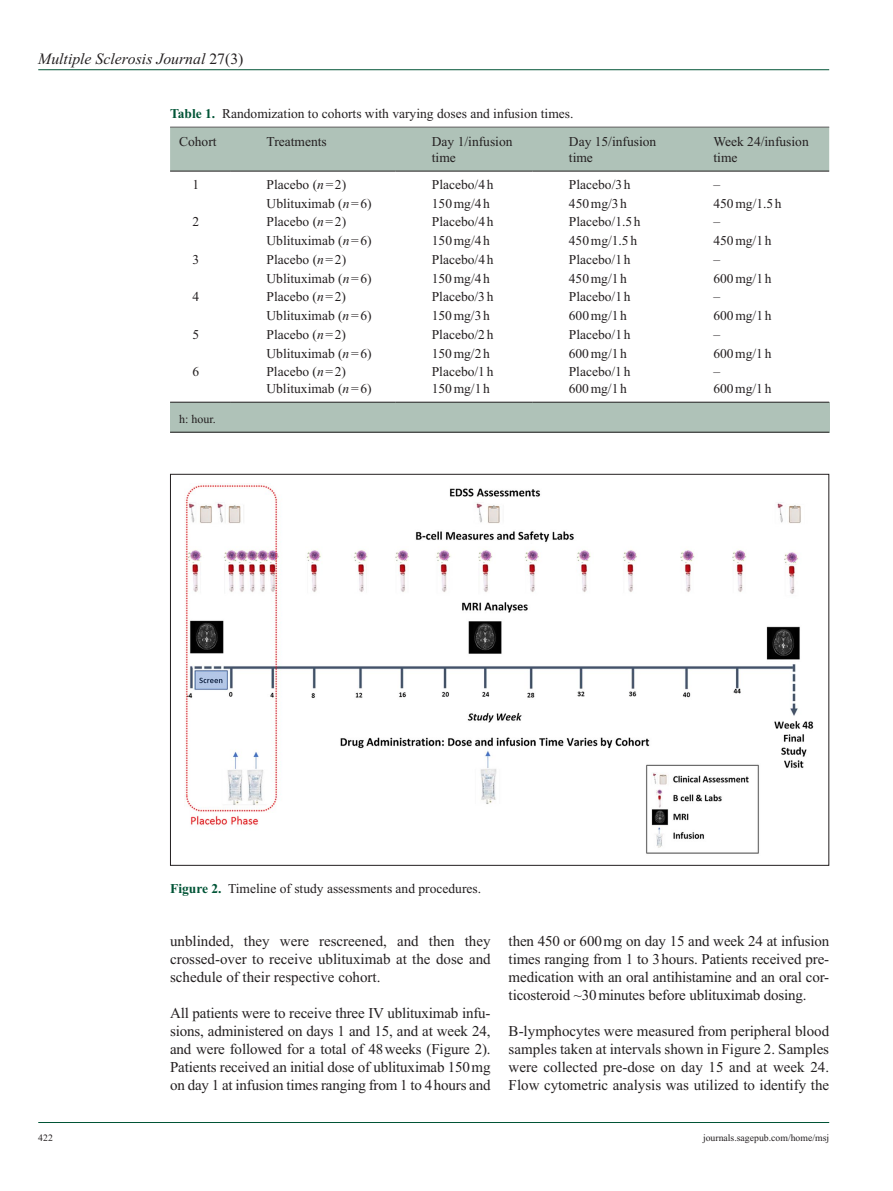
<style>
.page{position:relative;width:893px;height:1191px;background:#fff}
.page>*{position:absolute;margin:0;border:0;box-sizing:border-box;transform-origin:0 0}
.t1{font:italic 15.75px "Times New Roman";color:#231f20}
.t2{font:15px/18px "Times New Roman";color:#231f20;text-align:justify}
.t3{font:13.5px/15.8px "Times New Roman";color:#231f20}
.t4{font:12px "Times New Roman";color:#231f20}
.t5{font:9.75px "Times New Roman";color:#231f20}
.s1{font-style:normal}
.s2{font-weight:700;color:#015436}
.s3{font-style:italic}
</style>
<div class="page">
<hr style="left:38px;top:69px;width:791px;height:1px;background:#015436">
<hr style="left:38px;top:1122px;width:791px;height:1px;background:#015436">
<div style="left:170px;top:402px;width:659px;height:30px;background:#afc2b8"></div>
<hr style="left:170px;top:127px;width:659px;height:1px;background:#231f20">
<hr style="left:170px;top:432px;width:659px;height:1px;background:#231f20">
<div style="left:170px;top:128px;width:659px;height:43px;background:#afc2b8"></div>
<hr style="left:170px;top:171px;width:60px;height:1px;background:#231f20">
<hr style="left:230px;top:171px;width:165px;height:1px;background:#231f20">
<hr style="left:395px;top:171px;width:137px;height:1px;background:#231f20">
<hr style="left:532px;top:171px;width:145px;height:1px;background:#231f20">
<hr style="left:677px;top:171px;width:152px;height:1px;background:#231f20">
<hr style="left:170px;top:402px;width:60px;height:1px;background:#231f20">
<hr style="left:230px;top:402px;width:165px;height:1px;background:#231f20">
<hr style="left:395px;top:402px;width:137px;height:1px;background:#231f20">
<hr style="left:532px;top:402px;width:145px;height:1px;background:#231f20">
<hr style="left:677px;top:402px;width:152px;height:1px;background:#231f20">
<img style="left:185px;top:484px;width:629px;height:370px">
<p class="t1" style="left:38px;top:50px;width:207px">Multiple Sclerosis Journal <span class="s1">27(3)</span></p>
<p class="t3" style="left:179px;top:99px;width:396px;line-height:28.5px;text-indent:-9px"><span class="s2">Table 1.</span> Randomization to cohorts with varying doses and infusion times.<br>Cohort</p>
<p class="t3" style="left:267px;top:134px;width:62px">Treatments</p>
<p class="t3" style="left:432px;top:134px;width:82px">Day 1/infusion time</p>
<p class="t3" style="left:569px;top:134px;width:89px">Day 15/infusion time</p>
<p class="t3" style="left:713px;top:134px;width:97px">Week 24/infusion time</p>
<p class="t3" style="left:193px;top:176px;width:8px">1</p>
<p class="t3" style="left:267px;top:176px;width:81px">Placebo (<span class="s3">n</span>=2)</p>
<p class="t3" style="left:432px;top:176px;width:63px">Placebo/4 h</p>
<p class="t3" style="left:569px;top:176px;width:63px">Placebo/3h</p>
<p class="t3" style="left:713px;top:176px;width:8px">–</p>
<p class="t3" style="left:267px;top:195px;width:107px">Ublituximab (<span class="s3">n</span>=6)</p>
<p class="t3" style="left:432px;top:195px;width:60px">150mg/4h</p>
<p class="t3" style="left:569px;top:195px;width:60px">450mg/3h</p>
<p class="t3" style="left:713px;top:195px;width:70px">450mg/1.5 h</p>
<p class="t3" style="left:193px;top:214px;width:8px">2</p>
<p class="t3" style="left:267px;top:214px;width:81px">Placebo (<span class="s3">n</span>=2)</p>
<p class="t3" style="left:432px;top:214px;width:63px">Placebo/4 h</p>
<p class="t3" style="left:569px;top:214px;width:73px">Placebo/1.5 h</p>
<p class="t3" style="left:713px;top:214px;width:8px">–</p>
<p class="t3" style="left:267px;top:232px;width:107px">Ublituximab (<span class="s3">n</span>=6)</p>
<p class="t3" style="left:432px;top:232px;width:60px">150mg/4h</p>
<p class="t3" style="left:569px;top:232px;width:70px">450mg/1.5 h</p>
<p class="t3" style="left:713px;top:232px;width:60px">450mg/1h</p>
<p class="t3" style="left:193px;top:251px;width:8px">3</p>
<p class="t3" style="left:267px;top:251px;width:81px">Placebo (<span class="s3">n</span>=2)</p>
<p class="t3" style="left:432px;top:251px;width:63px">Placebo/4 h</p>
<p class="t3" style="left:569px;top:251px;width:63px">Placebo/1 h</p>
<p class="t3" style="left:713px;top:251px;width:8px">–</p>
<p class="t3" style="left:267px;top:270px;width:107px">Ublituximab (<span class="s3">n</span>=6)</p>
<p class="t3" style="left:432px;top:270px;width:60px">150mg/4h</p>
<p class="t3" style="left:569px;top:270px;width:60px">450mg/1h</p>
<p class="t3" style="left:713px;top:270px;width:60px">600mg/1 h</p>
<p class="t3" style="left:192px;top:289px;width:8px">4</p>
<p class="t3" style="left:267px;top:289px;width:81px">Placebo (<span class="s3">n</span>=2)</p>
<p class="t3" style="left:432px;top:289px;width:63px">Placebo/3 h</p>
<p class="t3" style="left:569px;top:289px;width:63px">Placebo/1h</p>
<p class="t3" style="left:713px;top:289px;width:8px">–</p>
<p class="t3" style="left:267px;top:308px;width:107px">Ublituximab (<span class="s3">n</span>=6)</p>
<p class="t3" style="left:432px;top:308px;width:60px">150mg/3h</p>
<p class="t3" style="left:569px;top:308px;width:60px">600mg/1h</p>
<p class="t3" style="left:713px;top:308px;width:60px">600mg/1h</p>
<p class="t3" style="left:192px;top:326px;width:8px">5</p>
<p class="t3" style="left:266px;top:326px;width:81px">Placebo (<span class="s3">n</span>=2)</p>
<p class="t3" style="left:432px;top:326px;width:63px">Placebo/2h</p>
<p class="t3" style="left:569px;top:326px;width:63px">Placebo/1 h</p>
<p class="t3" style="left:713px;top:326px;width:8px">–</p>
<p class="t3" style="left:266px;top:345px;width:107px">Ublituximab (<span class="s3">n</span>=6)</p>
<p class="t3" style="left:432px;top:345px;width:60px">150mg/2h</p>
<p class="t3" style="left:569px;top:345px;width:60px">600mg/1h</p>
<p class="t3" style="left:713px;top:345px;width:60px">600mg/1h</p>
<p class="t3" style="left:192px;top:364px;width:8px">6</p>
<p class="t3" style="left:266px;top:364px;width:81px">Placebo (<span class="s3">n</span>=2)</p>
<p class="t3" style="left:432px;top:364px;width:63px">Placebo/1 h</p>
<p class="t3" style="left:569px;top:364px;width:63px">Placebo/1 h</p>
<p class="t3" style="left:713px;top:364px;width:8px">–</p>
<p class="t3" style="left:266px;top:381px;width:107px">Ublituximab (<span class="s3">n</span>=6)</p>
<p class="t3" style="left:432px;top:381px;width:60px">150mg/1h</p>
<p class="t3" style="left:569px;top:381px;width:60px">600mg/1 h</p>
<p class="t3" style="left:713px;top:381px;width:60px">600mg/1h</p>
<p class="t4" style="left:179px;top:412px;width:38px">h: hour.</p>
<p class="t3" style="left:170px;top:881px;width:312px"><span class="s2">Figure 2.</span> Timeline of study assessments and procedures.</p>
<p class="t2" style="left:170px;top:931px;width:322px">unblinded, they were rescreened, and then they crossed-over to receive ublituximab at the dose and schedule of their respective cohort.</p>
<p class="t2" style="left:170px;top:1003px;width:322px">All patients were to receive three IV ublituximab infu&shy;sions, administered on days 1 and 15, and at week 24, and were followed for a total of 48weeks (Figure 2).<br>Patients received an initial dose of ublituximab 150mg on day 1 at infusion times ranging from 1 to 4hours and</p>
<p class="t2" style="left:509px;top:931px;width:322px">then 450 or 600mg on day 15 and week 24 at infusion times ranging from 1 to 3hours. Patients received pre&shy;medication with an oral antihistamine and an oral cor&shy;ticosteroid ~30minutes before ublituximab dosing.</p>
<p class="t2" style="left:509px;top:1021px;width:322px">B-lymphocytes were measured from peripheral blood samples taken at intervals shown in Figure 2. Samples were collected pre-dose on day 15 and at week 24.<br>Flow cytometric analysis was utilized to identify the</p>
<p class="t5" style="left:38px;top:1132px;width:16px">422</p>
<p class="t5" style="left:703px;top:1132px;width:128px">journals.sagepub.com/home/msj</p>
</div>
